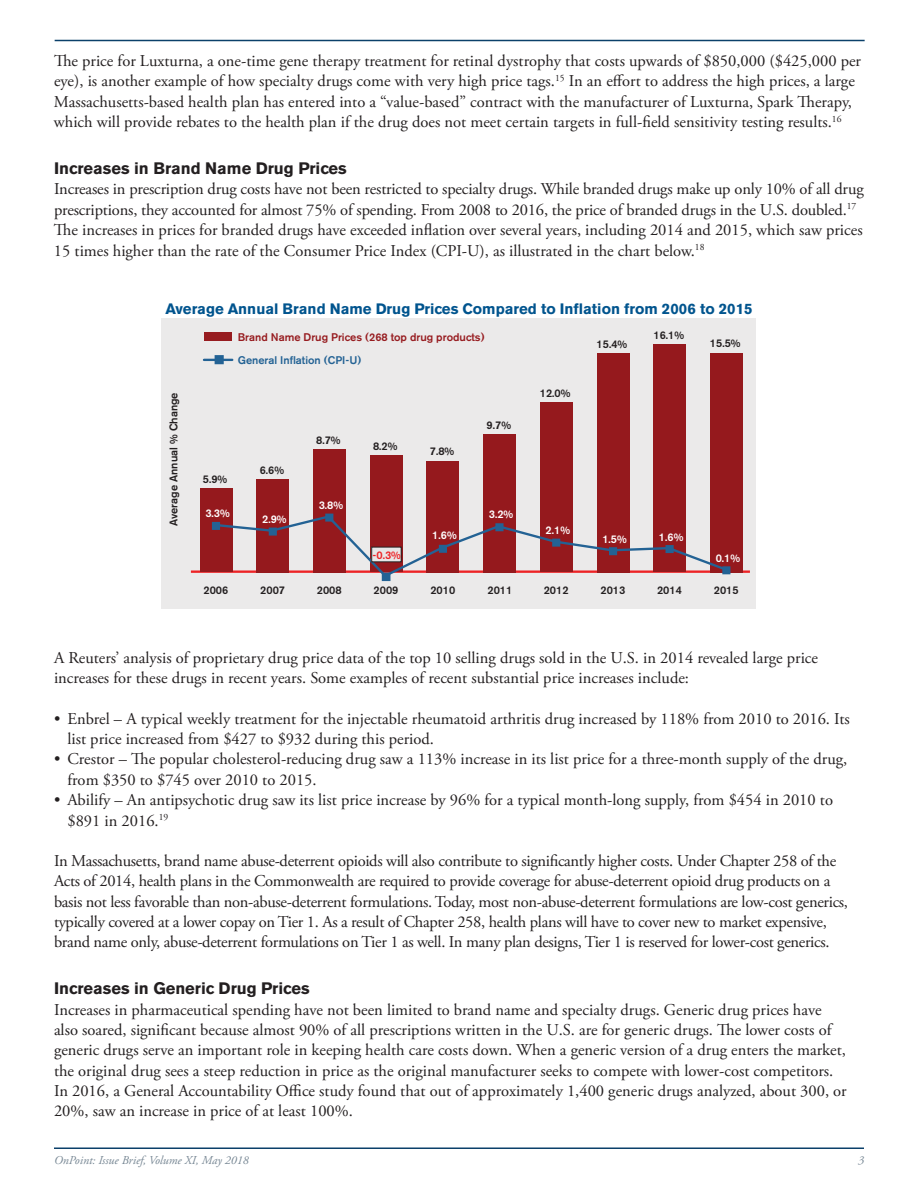
<style>
.page{position:relative;width:918px;height:1188px;background:#fff}
.page>*{position:absolute;margin:0;border:0;box-sizing:border-box;transform-origin:0 0}
.t1{font:16.5px/20.4px "Adobe Garamond Pro";color:#231f20}
.t2{font:16.5px/20.4px "Adobe Garamond Pro";letter-spacing:-.02em;color:#231f20}
.t3{font:700 16.5px "Akzidenz Grotesk BE";color:#231f20}
.t4{font:700 15px "Akzidenz Grotesk BE";color:#00548e}
.t5{font:italic 12px "Adobe Garamond Pro";color:#768693}
.t6{font:500 11.1px "Akzidenz Grotesk BE";color:#231f20}
.t7{font:500 11.1px "Akzidenz Grotesk BE";color:#971c20}
.t8{font:500 11.1px "Akzidenz Grotesk BE";color:#fff}
.t9{font:500 11.1px "Akzidenz Grotesk BE";color:#236294}
.t10{font:500 11.1px "Akzidenz Grotesk BE";color:#ed2326}
</style>
<div class="page">
<hr style="left:54px;top:1148px;width:810px;height:1px;background:#0b406a">
<hr style="left:55px;top:40px;width:810px;height:1px;background:#0b406a">
<div style="left:162px;top:318px;width:594px;height:291px;background:#ebeaea"></div>
<hr style="left:191px;top:570px;width:559px;height:3px;background:#ed2326">
<div style="left:204px;top:332px;width:27px;height:9px;background:#971c20"></div>
<hr style="left:204px;top:359px;width:28px;height:2px;background:#236294">
<div style="left:216px;top:356px;width:7px;height:7px;background:#236294"></div>
<div style="left:215px;top:355px;width:9px;height:9px;border:2px solid #236294"></div>
<div style="left:200px;top:488px;width:32px;height:84px;background:#95191d"></div>
<div style="left:257px;top:479px;width:32px;height:93px;background:#95191d"></div>
<div style="left:313px;top:449px;width:32px;height:123px;background:#95191d"></div>
<div style="left:370px;top:456px;width:32px;height:116px;background:#95191d"></div>
<div style="left:427px;top:461px;width:32px;height:111px;background:#95191d"></div>
<div style="left:484px;top:434px;width:32px;height:138px;background:#95191d"></div>
<div style="left:540px;top:403px;width:32px;height:169px;background:#95191d"></div>
<div style="left:597px;top:353px;width:32px;height:219px;background:#95191d"></div>
<div style="left:654px;top:344px;width:32px;height:228px;background:#95191d"></div>
<div style="left:710px;top:353px;width:33px;height:219px;background:#95191d"></div>
<div style="left:382px;top:573px;width:8px;height:8px;border:2px solid #236294"></div>
<svg style="left:212px;top:513px;width:517px;height:67px"></svg>
<div style="left:722px;top:566px;width:8px;height:8px;border:2px solid #236294"></div>
<div style="left:372px;top:547px;width:29px;height:15px;background:#e8e6e6"></div>
<p class="t1" style="left:54px;top:51px;width:809px">The price for Luxturna, a one-time gene therapy treatment for retinal dystrophy that costs upwards of $850,000 ($425,000 per eye), is another example of how specialty drugs come with very high price tags.<sup>15</sup> In an effort to address the high prices, a large Massachusetts-based health plan has entered into a “value-based” contract with the manufacturer of Luxturna, Spark Therapy, which will provide rebates to the health plan if the drug does not meet certain targets in full-field sensitivity testing results.<sup>16</sup></p>
<p class="t3" style="left:54px;top:159px;width:294px">Increases in Brand Name Drug Prices</p>
<p class="t1" style="left:54px;top:180px;width:811px">Increases in prescription drug costs have not been restricted to specialty drugs. While branded drugs make up only 10% of all drug prescriptions, they accounted for almost 75% of spending. From 2008 to 2016, the price of branded drugs in the U.S. doubled.<sup>17<br></sup>The increases in prices for branded drugs have exceeded inflation over several years, including 2014 and 2015, which saw prices 15 times higher than the rate of the Consumer Price Index (CPI-U), as illustrated in the chart below.<sup>18</sup></p>
<p class="t4" style="left:165px;top:300px;width:589px">Average Annual Brand Name Drug Prices Compared to Inflation from 2006 to 2015</p>
<p class="t6" style="left:167px;top:526px;width:135px;rotate:-90deg">Average Annual % Change</p>
<p class="t7" style="left:238px;top:330px;width:248px">Brand Name Drug Prices (268 top drug products)</p>
<p class="t9" style="left:238px;top:354px;width:125px">General Inflation (CPI-U)</p>
<p class="t6" style="left:203px;top:472px;width:26px">5.9%</p>
<p class="t8" style="left:205px;top:506px;width:26px">3.3%</p>
<p class="t6" style="left:260px;top:463px;width:26px">6.6%</p>
<p class="t8" style="left:262px;top:512px;width:26px">2.9%</p>
<p class="t6" style="left:316px;top:433px;width:26px">8.7%</p>
<p class="t8" style="left:319px;top:498px;width:26px">3.8%</p>
<p class="t6" style="left:373px;top:439px;width:26px">8.2%</p>
<p class="t6" style="left:430px;top:445px;width:26px">7.8%</p>
<p class="t10" style="left:373px;top:549px;width:30px">-0.3%</p>
<p class="t8" style="left:432px;top:528px;width:26px">1.6%</p>
<p class="t6" style="left:487px;top:418px;width:26px">9.7%</p>
<p class="t8" style="left:489px;top:508px;width:26px">3.2%</p>
<p class="t6" style="left:540px;top:386px;width:32px">12.0%</p>
<p class="t6" style="left:597px;top:337px;width:32px">15.4%</p>
<p class="t6" style="left:653px;top:328px;width:32px">16.1%</p>
<p class="t6" style="left:710px;top:337px;width:32px">15.5%</p>
<p class="t8" style="left:546px;top:524px;width:26px">2.1%</p>
<p class="t8" style="left:602px;top:532px;width:26px">1.5%</p>
<p class="t8" style="left:659px;top:530px;width:26px">1.6%</p>
<p class="t8" style="left:716px;top:552px;width:26px">0.1%</p>
<p class="t6" style="left:203px;top:584px;width:26px">2006</p>
<p class="t6" style="left:260px;top:584px;width:26px">2007</p>
<p class="t6" style="left:317px;top:584px;width:26px">2008</p>
<p class="t6" style="left:374px;top:584px;width:26px">2009</p>
<p class="t6" style="left:430px;top:584px;width:26px">2010</p>
<p class="t6" style="left:487px;top:584px;width:26px">2011</p>
<p class="t6" style="left:544px;top:584px;width:26px">2012</p>
<p class="t6" style="left:601px;top:584px;width:26px">2013</p>
<p class="t6" style="left:657px;top:584px;width:26px">2014</p>
<p class="t6" style="left:714px;top:584px;width:26px">2015</p>
<p class="t1" style="left:54px;top:648px;width:766px">A Reuters’ analysis of proprietary drug price data of the top 10 selling drugs sold in the U.S. in 2014 revealed large price increases for these drugs in recent years. Some examples of recent substantial price increases include:</p>
<p class="t1" style="left:67px;top:709px;width:784px;text-indent:-13px">• Enbrel – A typical weekly treatment for the injectable rheumatoid arthritis drug increased by 118% from 2010 to 2016. Its list price increased from $427 to $932 during this period.</p>
<p class="t1" style="left:67px;top:749px;width:781px;text-indent:-13px">• Crestor – The popular cholesterol-reducing drug saw a 113% increase in its list price for a three-month supply of the drug, from $350 to $745 over 2010 to 2015.</p>
<p class="t1" style="left:67px;top:790px;width:767px;text-indent:-13px">• Abilify – An antipsychotic drug saw its list price increase by 96% for a typical month-long supply, from $454 in 2010 to $891 in 2016.<sup>19</sup></p>
<p class="t2" style="left:54px;top:851px;width:796px">In Massachusetts, brand name abuse-deterrent opioids will also contribute to significantly higher costs. Under Chapter 258 of the Acts of 2014, health plans in the Commonwealth are required to provide coverage for abuse-deterrent opioid drug products on a basis not less favorable than non-abuse-deterrent formulations. Today, most non-abuse-deterrent formulations are low-cost generics, typically covered at a lower copay on Tier 1. As a result of Chapter 258, health plans will have to cover new to market expensive, brand name only, abuse-deterrent formulations on Tier 1 as well. In many plan designs, Tier 1 is reserved for lower-cost generics.</p>
<p class="t3" style="left:54px;top:979px;width:257px">Increases in Generic Drug Prices</p>
<p class="t1" style="left:54px;top:1000px;width:794px">Increases in pharmaceutical spending have not been limited to brand name and specialty drugs. Generic drug prices have also soared, significant because almost 90% of all prescriptions written in the U.S. are for generic drugs. The lower costs of generic drugs serve an important role in keeping health care costs down. When a generic version of a drug enters the market, the original drug sees a steep reduction in price as the original manufacturer seeks to compete with lower-cost competitors.<br>In 2016, a General Accountability Office study found that out of approximately 1,400 generic drugs analyzed, about 300, or 20%, saw an increase in price of at least 100%.</p>
<p class="t5" style="left:54px;top:1153px;width:196px">OnPoint: Issue Brief, Volume XI, May 2018</p>
<p class="t5" style="left:858px;top:1153px;width:7px">3</p>
</div>
